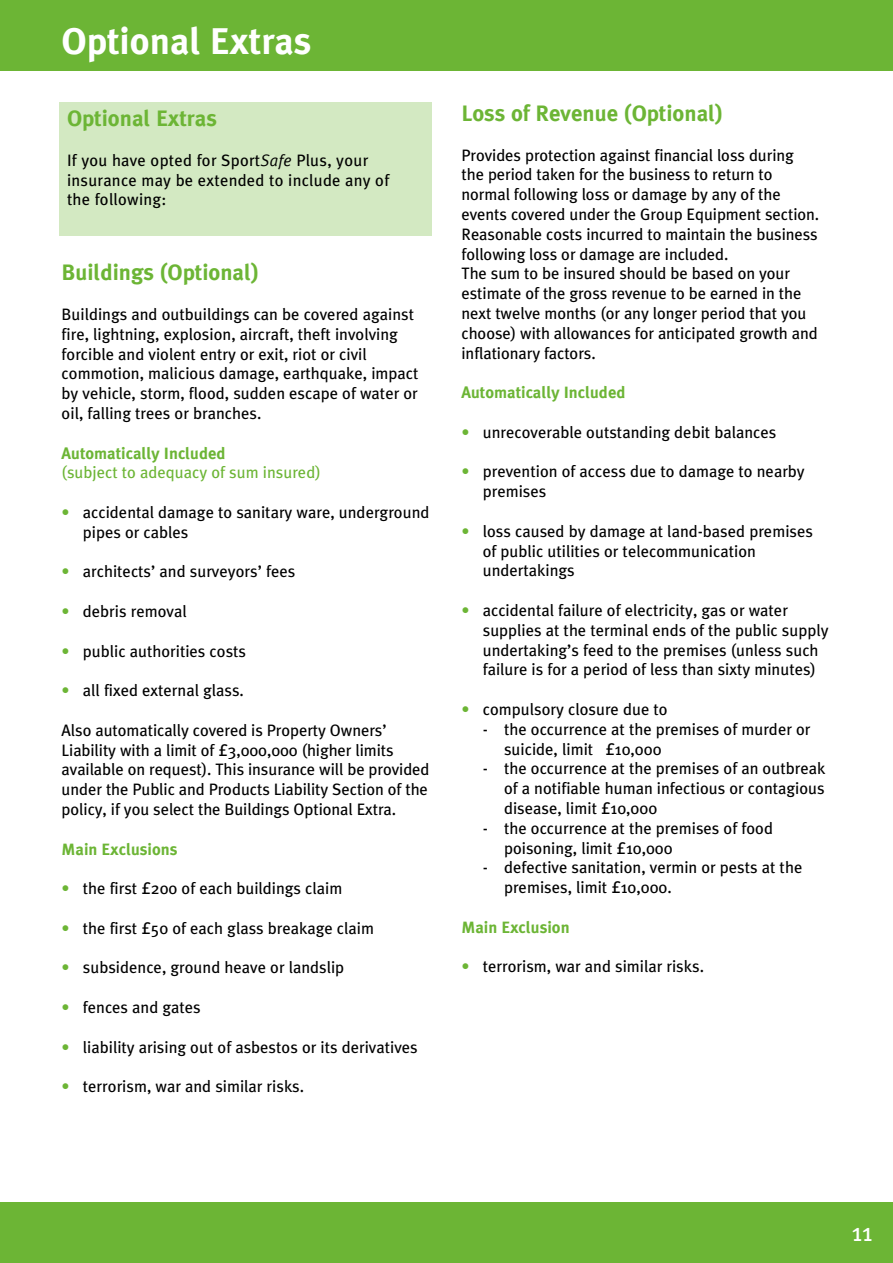
<style>
.page{position:relative;width:893px;height:1263px;background:#fff}
.page>*{position:absolute;margin:0;border:0;box-sizing:border-box;transform-origin:0 0}
.t1{font:700 37.5px "Meta Plus";color:#fff}
.t2{font:25.5px "Meta Plus";color:#fff}
.t3{font:700 22.5px "Meta Plus";color:#6cb535}
.t4{font:16.5px/19.8px "Meta Plus";color:#000}
.t5{font:700 16.5px "Meta Plus";color:#6cb535}
.t6{font:16.5px "Meta Plus";color:#6cb535}
.s1{font-style:italic}
.s2{color:#6cb535}
</style>
<div class="page">
<div style="left:0;top:1202px;width:893px;height:61px;background:#6cb535"></div>
<div style="left:0;top:0;width:893px;height:70px;background:#6cb535"></div>
<div style="left:60px;top:102px;width:372px;height:133px;background:#d3e9c2"></div>
<h1 class="t1" style="left:62px;top:19px;width:251px">Optional Extras</h1>
<h3 class="t3" style="left:67px;top:105px;width:151px">Optional Extras</h3>
<p class="t4" style="left:67px;top:150px;width:324px">If you have opted for Sport<span class="s1">Safe</span> Plus, your insurance may be extended to include any of the following:</p>
<h3 class="t3" style="left:62px;top:260px;width:199px">Buildings (Optional)</h3>
<p class="t4" style="left:62px;top:304px;width:358px">Buildings and outbuildings can be covered against fire, lightning, explosion, aircraft, theft involving forcible and violent entry or exit, riot or civil commotion, malicious damage, earthquake, impact by vehicle, storm, flood, sudden escape of water or oil, falling trees or branches.</p>
<p class="t5" style="left:62px;top:443px;width:166px">Automatically Included</p>
<p class="t6" style="left:62px;top:463px;width:261px">(subject to adequacy of sum insured)</p>
<p class="t4" style="left:83px;top:502px;width:348px;text-indent:-21px"><span class="s2">•</span> accidental damage to sanitary ware, underground pipes or cables</p>
<p class="t4" style="left:62px;top:562px;width:235px"><span class="s2">•</span> architects’ and surveyors’ fees</p>
<p class="t4" style="left:62px;top:601px;width:127px"><span class="s2">•</span> debris removal</p>
<p class="t4" style="left:62px;top:641px;width:186px"><span class="s2">•</span> public authorities costs</p>
<p class="t4" style="left:62px;top:680px;width:184px"><span class="s2">•</span> all fixed external glass.</p>
<p class="t4" style="left:62px;top:720px;width:369px">Also automatically covered is Property Owners’ Liability with a limit of £3,000,000 (higher limits available on request). This insurance will be provided under the Public and Products Liability Section of the policy, if you select the Buildings Optional Extra.</p>
<p class="t5" style="left:62px;top:839px;width:117px">Main Exclusions</p>
<p class="t4" style="left:62px;top:878px;width:282px"><span class="s2">•</span> the first £200 of each buildings claim</p>
<p class="t4" style="left:62px;top:918px;width:314px"><span class="s2">•</span> the first £50 of each glass breakage claim</p>
<p class="t4" style="left:62px;top:958px;width:284px"><span class="s2">•</span> subsidence, ground heave or landslip</p>
<p class="t4" style="left:62px;top:997px;width:141px"><span class="s2">•</span> fences and gates</p>
<p class="t4" style="left:62px;top:1037px;width:358px"><span class="s2">•</span> liability arising out of asbestos or its derivatives</p>
<p class="t4" style="left:62px;top:1076px;width:244px"><span class="s2">•</span> terrorism, war and similar risks.</p>
<h3 class="t3" style="left:461px;top:100px;width:263px">Loss of Revenue (Optional)</h3>
<p class="t4" style="left:461px;top:145px;width:359px">Provides protection against financial loss during the period taken for the business to return to normal following loss or damage by any of the events covered under the Group Equipment section.<br>Reasonable costs incurred to maintain the business following loss or damage are included.<br>The sum to be insured should be based on your estimate of the gross revenue to be earned in the next twelve months (or any longer period that you choose) with allowances for anticipated growth and inflationary factors.</p>
<p class="t5" style="left:461px;top:383px;width:166px">Automatically Included</p>
<p class="t4" style="left:461px;top:422px;width:316px"><span class="s2">•</span> unrecoverable outstanding debit balances</p>
<p class="t4" style="left:483px;top:462px;width:324px;text-indent:-21px"><span class="s2">•</span> prevention of access due to damage to nearby premises</p>
<p class="t4" style="left:483px;top:521px;width:332px;text-indent:-21px"><span class="s2">•</span> loss caused by damage at land-based premises of public utilities or telecommunication undertakings</p>
<p class="t4" style="left:483px;top:600px;width:347px;text-indent:-21px"><span class="s2">•</span> accidental failure of electricity, gas or water supplies at the terminal ends of the public supply undertaking’s feed to the premises (unless such failure is for a period of less than sixty minutes)</p>
<p class="t4" style="left:461px;top:699px;width:208px"><span class="s2">•</span> compulsory closure due to</p>
<p class="t4" style="left:504px;top:719px;width:308px;text-indent:-21px">- the occurrence at the premises of murder or suicide, limit £10,000</p>
<p class="t4" style="left:504px;top:759px;width:323px;text-align:justify;text-indent:-21px">- the occurrence at the premises of an outbreak of a notifiable human infectious or contagious disease, limit £10,000</p>
<p class="t4" style="left:504px;top:818px;width:270px;text-indent:-21px">- the occurrence at the premises of food poisoning, limit £10,000</p>
<p class="t4" style="left:504px;top:858px;width:300px;text-indent:-21px">- defective sanitation, vermin or pests at the premises, limit £10,000.</p>
<p class="t5" style="left:461px;top:917px;width:110px">Main Exclusion</p>
<p class="t4" style="left:461px;top:957px;width:244px"><span class="s2">•</span> terrorism, war and similar risks.</p>
<h2 class="t2" style="left:852px;top:1217px;width:22px">11</h2>
</div>
